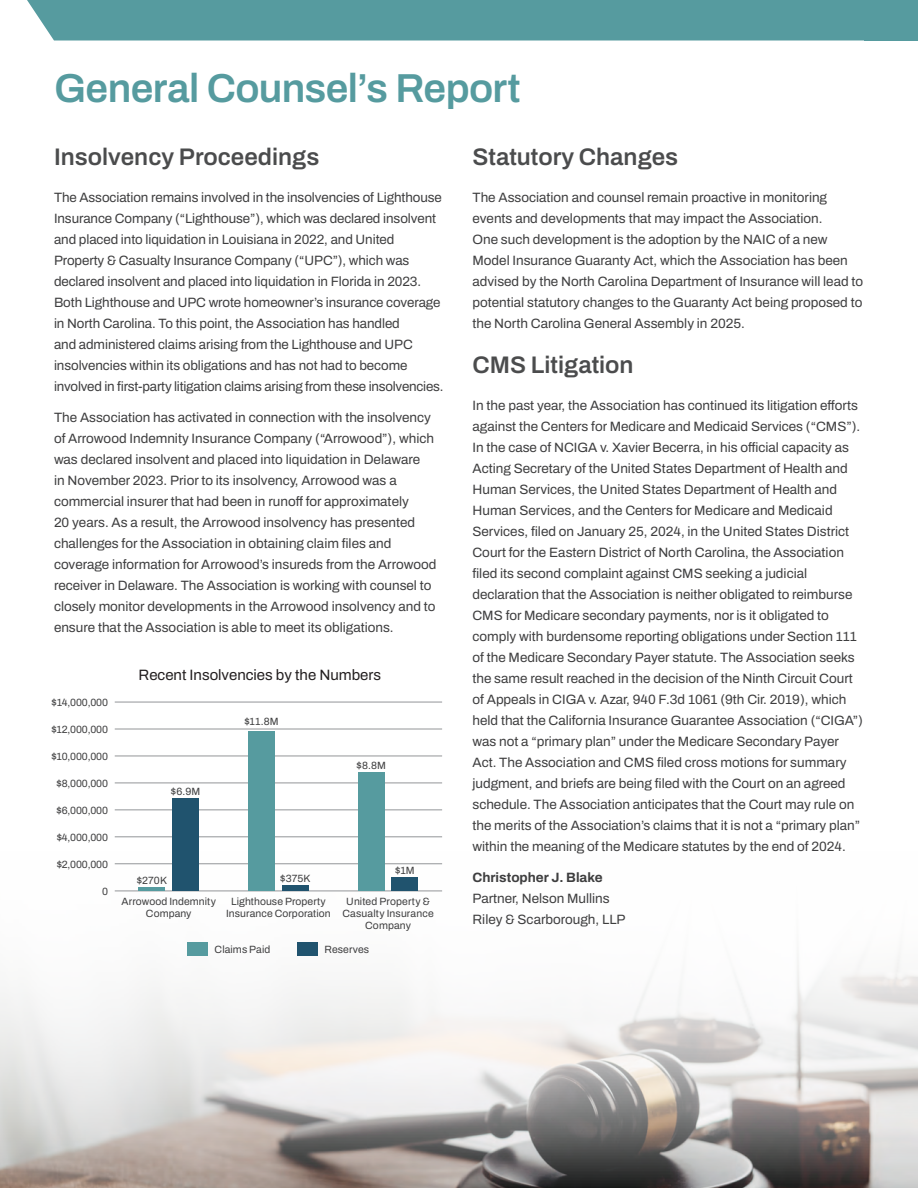
<style>
.page{position:relative;width:918px;height:1188px;background:#fff}
.page>*{position:absolute;margin:0;border:0;box-sizing:border-box;transform-origin:0 0}
.t1{font:600 40.5px "Archivo";letter-spacing:-.015em;color:#569b9f}
.t2{font:600 24px "Archivo";color:#4b4c4d}
.t3{font:15px "Archivo";color:#231f20}
.t4{font:13.5px/21px "Archivo";color:#3e3e3f}
.t5{font:700 13.5px "Archivo";color:#3e3e3f}
.t6{font:10.5px/12px "Archivo";letter-spacing:.01em;color:#3e3e3f;text-align:center}
</style>
<div class="page">
<img style="left:0;top:836px;width:918px;height:352px">
<div style="left:27px;top:0;width:837px;height:40px;background:#569b9f"></div>
<div style="left:188px;top:943px;width:20px;height:13px;background:#569b9f"></div>
<div style="left:297px;top:943px;width:21px;height:13px;background:#20536e"></div>
<hr style="left:115px;top:729px;width:327px;height:1px;background:#939598">
<hr style="left:115px;top:810px;width:327px;height:1px;background:#939598">
<hr style="left:115px;top:756px;width:327px;height:1px;background:#939598">
<hr style="left:115px;top:783px;width:327px;height:1px;background:#939598">
<hr style="left:115px;top:837px;width:327px;height:1px;background:#939598">
<hr style="left:115px;top:702px;width:327px;height:1px;background:#939598">
<hr style="left:115px;top:864px;width:327px;height:1px;background:#939598">
<hr style="left:115px;top:891px;width:327px;height:1px;background:#939598">
<div style="left:172px;top:798px;width:27px;height:93px;background:#20536e"></div>
<hr style="left:138px;top:887px;width:27px;height:4px;background:#569b9f">
<div style="left:282px;top:885px;width:27px;height:6px;background:#20536e"></div>
<div style="left:248px;top:731px;width:27px;height:160px;background:#569b9f"></div>
<div style="left:392px;top:877px;width:26px;height:14px;background:#20536e"></div>
<div style="left:358px;top:772px;width:27px;height:119px;background:#569b9f"></div>
<div style="left:864px;top:0;width:54px;height:40px;background:#569b9f"></div>
<h1 class="t1" style="left:54px;top:58px;width:468px">General Counsel’s Report</h1>
<h2 class="t2" style="left:54px;top:139px;width:267px">Insolvency Proceedings</h2>
<p class="t4" style="left:54px;top:187px;width:391px">The Association remains involved in the insolvencies of Lighthouse Insurance Company (“Lighthouse”), which was declared insolvent and placed into liquidation in Louisiana in 2022, and United Property &amp; Casualty Insurance Company (“UPC”), which was declared insolvent and placed into liquidation in Florida in 2023.<br>Both Lighthouse and UPC wrote homeowner’s insurance coverage in North Carolina. To this point, the Association has handled<br>and administered claims arising from the Lighthouse and UPC insolvencies within its obligations and has not had to become involved in first-party litigation claims arising from these insolvencies.</p>
<p class="t4" style="left:54px;top:407px;width:384px">The Association has activated in connection with the insolvency of Arrowood Indemnity Insurance Company (“Arrowood”), which was declared insolvent and placed into liquidation in Delaware<br>in November 2023. Prior to its insolvency, Arrowood was a commercial insurer that had been in runoff for approximately<br>20 years. As a result, the Arrowood insolvency has presented challenges for the Association in obtaining claim files and coverage information for Arrowood’s insureds from the Arrowood receiver in Delaware. The Association is working with counsel to closely monitor developments in the Arrowood insolvency and to ensure that the Association is able to meet its obligations.</p>
<p class="t6" style="left:52px;top:696px;width:58px">$14,000,000</p>
<p class="t6" style="left:51px;top:723px;width:58px">$12,000,000</p>
<p class="t6" style="left:51px;top:750px;width:58px">$10,000,000</p>
<p class="t6" style="left:57px;top:777px;width:53px">$8,000,000</p>
<p class="t6" style="left:57px;top:804px;width:53px">$6,000,000</p>
<p class="t6" style="left:57px;top:831px;width:53px">$4,000,000</p>
<p class="t6" style="left:57px;top:858px;width:53px">$2,000,000</p>
<p class="t6" style="left:102px;top:885px;width:7px">0</p>
<p class="t3" style="left:139px;top:664px;width:244px">Recent Insolvencies by the Numbers</p>
<p class="t6" style="left:171px;top:785px;width:31px">$6.9M</p>
<p class="t6" style="left:244px;top:715px;width:36px">$11.8M</p>
<p class="t6" style="left:357px;top:759px;width:31px">$8.8M</p>
<p class="t6" style="left:137px;top:874px;width:32px">$270K</p>
<p class="t6" style="left:122px;top:896px;width:96px">Arrowood Indemnity<br>Company</p>
<p class="t6" style="left:280px;top:873px;width:32px">$375K</p>
<p class="t6" style="left:226px;top:896px;width:106px">Lighthouse Property<br>Insurance Corporation</p>
<p class="t6" style="left:395px;top:864px;width:21px">$1M</p>
<p class="t6" style="left:342px;top:896px;width:93px">United Property &amp;<br>Casualty Insurance<br>Company</p>
<p class="t6" style="left:215px;top:943px;width:57px">Claims Paid</p>
<p class="t6" style="left:324px;top:943px;width:46px">Reserves</p>
<h2 class="t2" style="left:472px;top:139px;width:207px">Statutory Changes</h2>
<p class="t4" style="left:472px;top:187px;width:392px">The Association and counsel remain proactive in monitoring events and developments that may impact the Association.<br>One such development is the adoption by the NAIC of a new Model Insurance Guaranty Act, which the Association has been advised by the North Carolina Department of Insurance will lead to potential statutory changes to the Guaranty Act being proposed to the North Carolina General Assembly in 2025.</p>
<h2 class="t2" style="left:472px;top:347px;width:163px">CMS Litigation</h2>
<p class="t4" style="left:472px;top:395px;width:392px">In the past year, the Association has continued its litigation efforts against the Centers for Medicare and Medicaid Services (“CMS”).<br>In the case of NCIGA v. Xavier Becerra, in his official capacity as Acting Secretary of the United States Department of Health and Human Services, the United States Department of Health and Human Services, and the Centers for Medicare and Medicaid Services, filed on January 25, 2024, in the United States District Court for the Eastern District of North Carolina, the Association filed its second complaint against CMS seeking a judicial declaration that the Association is neither obligated to reimburse CMS for Medicare secondary payments, nor is it obligated to comply with burdensome reporting obligations under Section 111 of the Medicare Secondary Payer statute. The Association seeks the same result reached in the decision of the Ninth Circuit Court of Appeals in CIGA v. Azar, 940 F.3d 1061 (9th Cir. 2019), which held that the California Insurance Guarantee Association (“CIGA”) was not a “primary plan” under the Medicare Secondary Payer Act. The Association and CMS filed cross motions for summary judgment, and briefs are being filed with the Court on an agreed schedule. The Association anticipates that the Court may rule on the merits of the Association’s claims that it is not a “primary plan” within the meaning of the Medicare statutes by the end of 2024.</p>
<p class="t5" style="left:472px;top:868px;width:132px">Christopher J. Blake</p>
<p class="t4" style="left:472px;top:888px;width:155px">Partner, Nelson Mullins<br>Riley &amp; Scarborough, LLP</p>
</div>
